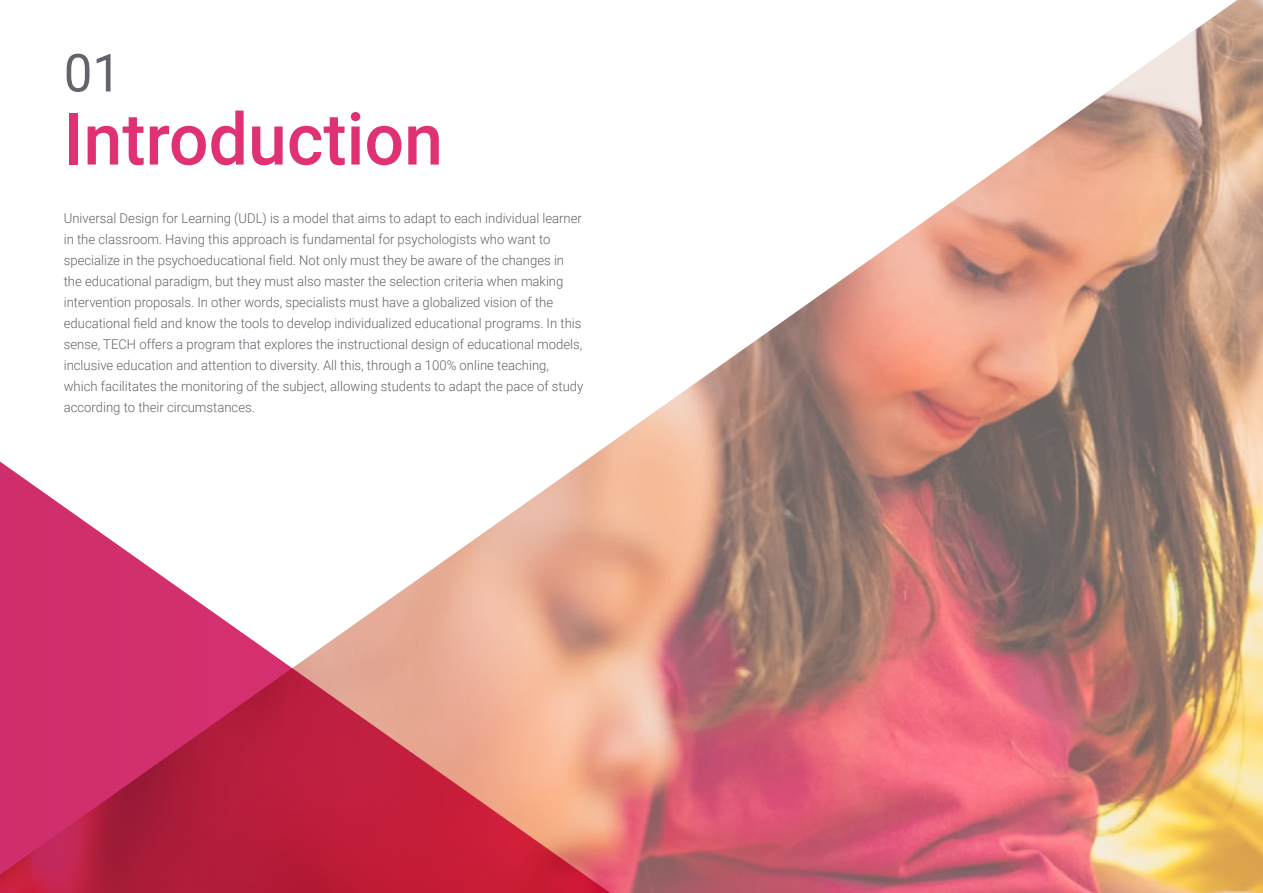
<style>
.page{position:relative;width:1263px;height:893px;background:#fff}
.page>*{position:absolute;margin:0;border:0;box-sizing:border-box;transform-origin:0 0}
.t1{font:500 72px "Roboto";color:#df3174}
.t2{font:52.5px "Roboto";color:#61646a}
.t3{font:300 13.5px/21px "Roboto";color:#61646a}
</style>
<div class="page">
<img style="left:607px;top:0;width:656px;height:893px">
<svg style="left:0;top:446px;width:640px;height:447px"></svg>
<h2 class="t2" style="left:64px;top:36px;width:59px">01</h2>
<h1 class="t1" style="left:64px;top:89px;width:381px">Introduction</h1>
<p class="t3" style="left:64px;top:207px;width:521px">Universal Design for Learning (UDL) is a model that aims to adapt to each individual learner in the classroom. Having this approach is fundamental for psychologists who want to specialize in the psychoeducational field. Not only must they be aware of the changes in the educational paradigm, but they must also master the selection criteria when making intervention proposals. In other words, specialists must have a globalized vision of the educational field and know the tools to develop individualized educational programs. In this sense, TECH offers a program that explores the instructional design of educational models, inclusive education and attention to diversity. All this, through a 100% online teaching, which facilitates the monitoring of the subject, allowing students to adapt the pace of study according to their circumstances.</p>
</div>
